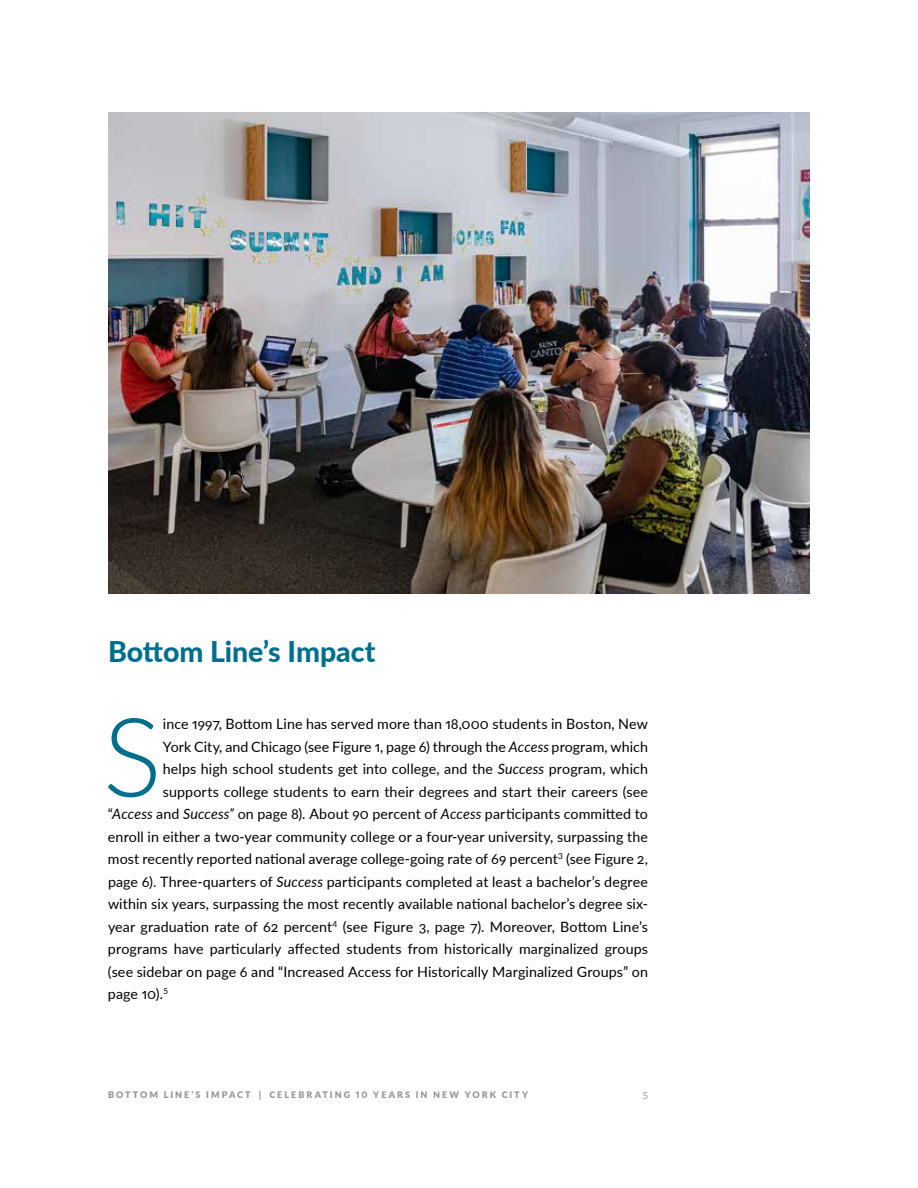
<style>
.page{position:relative;width:918px;height:1188px;background:#fff}
.page>*{position:absolute;margin:0;border:0;box-sizing:border-box;transform-origin:0 0}
.t1{font:300 109.65px "Lato";color:#006f8d}
.t2{font:800 28.5px "Lato";color:#006f8d}
.t3{font:14.25px "Lato";letter-spacing:.005em;color:#000}
.t4{font:10.5px "Lato";color:#939598}
.t5{font:900 9px "Lato";letter-spacing:.225em;color:#939598}
.s1{font-style:italic}
</style>
<div class="page">
<img style="left:108px;top:112px;width:702px;height:482px">
<h2 class="t2" style="left:108px;top:630px;width:269px">Bottom Line’s Impact</h2>
<h1 class="t1" style="left:103px;top:681px;width:60px">S</h1>
<p class="t3" style="left:163px;top:714px;width:487px">ince 1997, Bottom Line has served more than 18,000 students in Boston, New</p>
<p class="t3" style="left:163px;top:736px;width:487px">York City, and Chicago (see Figure 1, page 6) through the <span class="s1">Access</span> program, which</p>
<p class="t3" style="left:163px;top:759px;width:487px">helps high school students get into college, and the <span class="s1">Success</span> program, which</p>
<p class="t3" style="left:163px;top:781px;width:487px">supports college students to earn their degrees and start their careers (see</p>
<p class="t3" style="left:108px;top:804px;width:541px">“<span class="s1">Access</span> and <span class="s1">Success”</span> on page 8)<span class="s1">.</span> About 90 percent of <span class="s1">Access</span> participants committed to</p>
<p class="t3" style="left:108px;top:826px;width:542px">enroll in either a two-year community college or a four-year university, surpassing the</p>
<p class="t3" style="left:108px;top:849px;width:542px">most recently reported national average college-going rate of 69 percent<sup>3</sup> (see Figure 2,</p>
<p class="t3" style="left:108px;top:871px;width:542px">page 6). Three-quarters of <span class="s1">Success</span> participants completed at least a bachelor’s degree</p>
<p class="t3" style="left:108px;top:894px;width:542px">within six years, surpassing the most recently available national bachelor’s degree six-</p>
<p class="t3" style="left:108px;top:916px;width:541px">year graduation rate of 62 percent<sup>4</sup> (see Figure 3, page 7). Moreover, Bottom Line’s</p>
<p class="t3" style="left:108px;top:939px;width:541px">programs have particularly affected students from historically marginalized groups</p>
<p class="t3" style="left:108px;top:961px;width:541px">(see sidebar on page 6 and “Increased Access for Historically Marginalized Groups” on</p>
<p class="t3" style="left:108px;top:984px;width:61px">page 10).<sup>5</sup></p>
<p class="t5" style="left:108px;top:1088px;width:422px">BOTTOM LINE’S IMPACT | CELEBRATING 10 YEARS IN NEW YORK CITY</p>
<p class="t4" style="left:643px;top:1087px;width:7px">5</p>
</div>
